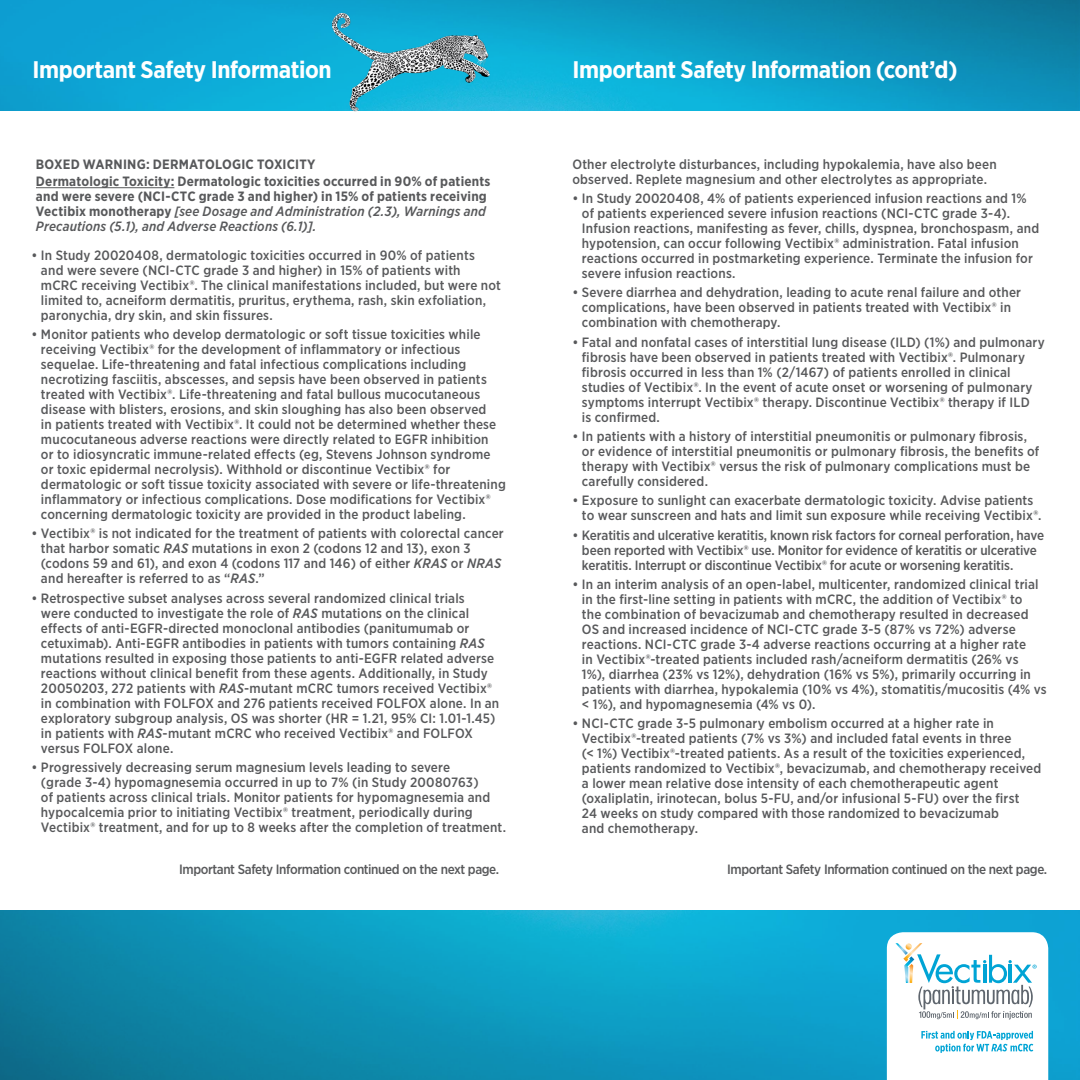
<style>
.page{position:relative;width:1080px;height:1080px;background:#fff}
.page>*{position:absolute;margin:0;border:0;box-sizing:border-box;transform-origin:0 0}
.t1{font:700 24px "Gotham Narrow";letter-spacing:-.02em;color:#fff}
.t2{font:500 13.5px/15px "Gotham Narrow";letter-spacing:.01em;color:#58595b}
.t3{font:500 13.5px/15px "Gotham Narrow";letter-spacing:-.01em;color:#58595b}
.t4{font:italic 500 13.5px/15px "Gotham Narrow";letter-spacing:.015em;color:#58595b;text-align:justify}
.t5{font:700 13.5px/17.7px "Gotham Narrow";letter-spacing:.015em;color:#58595b}
.t6{font:500 13.5px "Gotham Narrow";letter-spacing:-.03em;color:#58595b}
.s1{font-weight:700;font-style:normal}
.s2{font-style:italic}
</style>
<div class="page">
<img style="left:0;top:0;width:1080px;height:110px">
<img style="left:304px;top:2px;width:197px;height:109px">
<img style="left:0;top:910px;width:1080px;height:170px">
<hr style="left:36px;top:187px;width:138px;height:1px;background:#58595b">
<svg style="left:887px;top:932px;width:161px;height:148px"></svg>
<h1 class="t1" style="left:32px;top:54px;width:301px">Important Safety Information</h1>
<h1 class="t1" style="left:572px;top:54px;width:387px">Important Safety Information (cont’d)</h1>
<p class="t5" style="left:36px;top:155px;width:456px">BOXED WARNING: DERMATOLOGIC TOXICITY<br>Dermatologic Toxicity: Dermatologic toxicities occurred in 90% of patients</p>
<p class="t4" style="left:36px;top:189px;width:452px"><span class="s1">and were severe (NCI-CTC grade 3 and higher) in 15% of patients receiving Vectibix monotherapy</span> [see Dosage and Administration (2.3), Warnings and Precautions (5.1), and Adverse Reactions (6.1)].</p>
<p class="t2" style="left:41px;top:247px;width:461px;text-indent:-10px">• In Study 20020408, dermatologic toxicities occurred in 90% of patients<br>and were severe (NCI-CTC grade 3 and higher) in 15% of patients with<br>mCRC receiving Vectibix®. The clinical manifestations included, but were not limited to, acneiform dermatitis, pruritus, erythema, rash, skin exfoliation, paronychia, dry skin, and skin fissures.</p>
<p class="t2" style="left:41px;top:327px;width:466px;text-indent:-10px">• Monitor patients who develop dermatologic or soft tissue toxicities while receiving Vectibix® for the development of inflammatory or infectious sequelae. Life-threatening and fatal infectious complications including necrotizing fasciitis, abscesses, and sepsis have been observed in patients treated with Vectibix®. Life-threatening and fatal bullous mucocutaneous disease with blisters, erosions, and skin sloughing has also been observed<br>in patients treated with Vectibix®. It could not be determined whether these mucocutaneous adverse reactions were directly related to EGFR inhibition<br>or to idiosyncratic immune-related effects (eg, Stevens Johnson syndrome or toxic epidermal necrolysis). Withhold or discontinue Vectibix® for dermatologic or soft tissue toxicity associated with severe or life-threatening inflammatory or infectious complications. Dose modifications for Vectibix® concerning dermatologic toxicity are provided in the product labeling.</p>
<p class="t2" style="left:41px;top:526px;width:464px;text-indent:-10px">• Vectibix® is not indicated for the treatment of patients with colorectal cancer that harbor somatic <span class="s2">RAS</span> mutations in exon 2 (codons 12 and 13), exon 3 (codons 59 and 61), and exon 4 (codons 117 and 146) of either <span class="s2">KRAS</span> or <span class="s2">NRAS </span>and hereafter is referred to as “<span class="s2">RAS</span>.”</p>
<p class="t2" style="left:41px;top:590px;width:460px;text-indent:-10px">• Retrospective subset analyses across several randomized clinical trials<br>were conducted to investigate the role of <span class="s2">RAS</span> mutations on the clinical effects of anti-EGFR-directed monoclonal antibodies (panitumumab or cetuximab). Anti-EGFR antibodies in patients with tumors containing <span class="s2">RAS </span>mutations resulted in exposing those patients to anti-EGFR related adverse reactions without clinical benefit from these agents. Additionally, in Study 20050203, 272 patients with <span class="s2">RAS</span>-mutant mCRC tumors received Vectibix® in combination with FOLFOX and 276 patients received FOLFOX alone. In an exploratory subgroup analysis, OS was shorter (HR = 1.21, 95% CI: 1.01-1.45) in patients with <span class="s2">RAS</span>-mutant mCRC who received Vectibix® and FOLFOX versus FOLFOX alone.</p>
<p class="t2" style="left:41px;top:760px;width:467px;text-indent:-10px">• Progressively decreasing serum magnesium levels leading to severe<br>(grade 3-4) hypomagnesemia occurred in up to 7% (in Study 20080763)<br>of patients across clinical trials. Monitor patients for hypomagnesemia and hypocalcemia prior to initiating Vectibix® treatment, periodically during Vectibix® treatment, and for up to 8 weeks after the completion of treatment.</p>
<p class="t2" style="left:572px;top:156px;width:426px">Other electrolyte disturbances, including hypokalemia, have also been observed. Replete magnesium and other electrolytes as appropriate.</p>
<p class="t2" style="left:582px;top:191px;width:459px;text-indent:-10px">• In Study 20020408, 4% of patients experienced infusion reactions and 1% of patients experienced severe infusion reactions (NCI-CTC grade 3-4).<br>Infusion reactions, manifesting as fever, chills, dyspnea, bronchospasm, and hypotension, can occur following Vectibix® administration. Fatal infusion reactions occurred in postmarketing experience. Terminate the infusion for severe infusion reactions.</p>
<p class="t2" style="left:582px;top:285px;width:441px;text-indent:-10px">• Severe diarrhea and dehydration, leading to acute renal failure and other complications, have been observed in patients treated with Vectibix® in combination with chemotherapy.</p>
<p class="t2" style="left:582px;top:334px;width:464px;text-indent:-10px">• Fatal and nonfatal cases of interstitial lung disease (ILD) (1%) and pulmonary fibrosis have been observed in patients treated with Vectibix®. Pulmonary fibrosis occurred in less than 1% (2/1467) of patients enrolled in clinical studies of Vectibix®. In the event of acute onset or worsening of pulmonary symptoms interrupt Vectibix® therapy. Discontinue Vectibix® therapy if ILD<br>is confirmed.</p>
<p class="t2" style="left:582px;top:428px;width:459px;text-indent:-10px">• In patients with a history of interstitial pneumonitis or pulmonary fibrosis, or evidence of interstitial pneumonitis or pulmonary fibrosis, the benefits of therapy with Vectibix® versus the risk of pulmonary complications must be carefully considered.</p>
<p class="t2" style="left:582px;top:493px;width:461px;text-indent:-10px">• Exposure to sunlight can exacerbate dermatologic toxicity. Advise patients to wear sunscreen and hats and limit sun exposure while receiving Vectibix®.</p>
<p class="t3" style="left:582px;top:527px;width:464px;text-indent:-10px">• Keratitis and ulcerative keratitis, known risk factors for corneal perforation, have been reported with Vectibix® use. Monitor for evidence of keratitis or ulcerative keratitis. Interrupt or discontinue Vectibix® for acute or worsening keratitis.</p>
<p class="t2" style="left:582px;top:576px;width:466px;text-indent:-10px">• In an interim analysis of an open-label, multicenter, randomized clinical trial in the first-line setting in patients with mCRC, the addition of Vectibix® to<br>the combination of bevacizumab and chemotherapy resulted in decreased OS and increased incidence of NCI-CTC grade 3-5 (87% vs 72%) adverse reactions. NCI-CTC grade 3-4 adverse reactions occurring at a higher rate<br>in Vectibix®-treated patients included rash/acneiform dermatitis (26% vs<br>1%), diarrhea (23% vs 12%), dehydration (16% vs 5%), primarily occurring in patients with diarrhea, hypokalemia (10% vs 4%), stomatitis/mucositis (4% vs &lt; 1%), and hypomagnesemia (4% vs 0).</p>
<p class="t2" style="left:582px;top:716px;width:461px;text-indent:-10px">• NCI-CTC grade 3-5 pulmonary embolism occurred at a higher rate in Vectibix®-treated patients (7% vs 3%) and included fatal events in three<br>(&lt; 1%) Vectibix®-treated patients. As a result of the toxicities experienced, patients randomized to Vectibix®, bevacizumab, and chemotherapy received a lower mean relative dose intensity of each chemotherapeutic agent (oxaliplatin, irinotecan, bolus 5-FU, and/or infusional 5-FU) over the first<br>24 weeks on study compared with those randomized to bevacizumab<br>and chemotherapy.</p>
<p class="t6" style="left:179px;top:860px;width:322px">Important Safety Information continued on the next page.</p>
<p class="t6" style="left:727px;top:860px;width:322px">Important Safety Information continued on the next page.</p>
</div>
